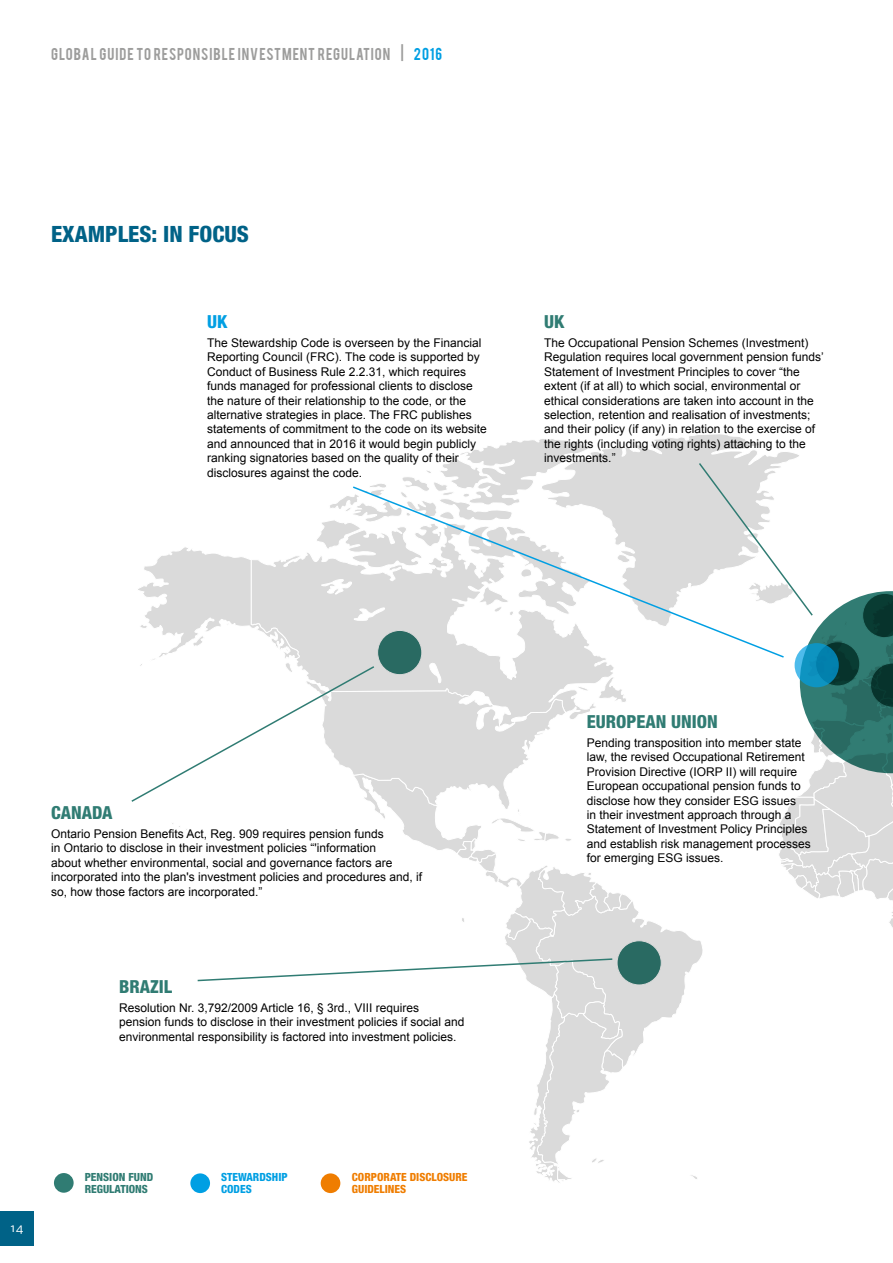
<style>
.page{position:relative;width:893px;height:1263px;background:#fff}
.page>*{position:absolute;margin:0;border:0;box-sizing:border-box;transform-origin:0 0}
.t1{font:800 condensed 22.5px "Helvetica Neue LT Pro";color:#006287}
.t2{font:800 condensed 18px "Helvetica Neue LT Pro";color:#307c73}
.t3{font:800 condensed 18px "Helvetica Neue LT Pro";color:#009fe3}
.t4{font:13.5px "Bebas";letter-spacing:.07em;color:#9d9d9c}
.t5{font:12px/14.4px "Arial";color:#000}
.t6{font:12px "Alright Sans";color:#fff}
.t7{font:800 condensed 11.25px/12px "Helvetica Neue LT Pro";color:#ef7d00}
.t8{font:800 condensed 11.25px/12px "Helvetica Neue LT Pro";color:#307c73}
.t9{font:800 condensed 11.25px/12px "Helvetica Neue LT Pro";color:#009fe3}
.s1{color:#009fe3}
</style>
<div class="page">
<div style="left:0;top:1212px;width:34px;height:34px;background:#006287"></div>
<svg style="left:628px;top:434px;width:171px;height:27px"></svg>
<svg style="left:448px;top:439px;width:180px;height:22px"></svg>
<svg style="left:131px;top:461px;width:762px;height:724px"></svg>
<div style="left:54px;top:1173px;width:20px;height:20px;background:#307c73;border-radius:50%"></div>
<div style="left:190px;top:1173px;width:20px;height:20px;background:#009fe3;border-radius:50%"></div>
<div style="left:321px;top:1173px;width:19px;height:20px;background:#ef7d00;border-radius:50%"></div>
<p class="t4" style="left:51px;top:44px;width:393px">GLOBAL GUIDE TO RESPONSIBLE INVESTMENT REGULATION | <span class="s1">2016</span></p>
<h1 class="t1" style="left:51px;top:220px;width:199px">EXAMPLES: IN FOCUS</h1>
<h2 class="t3" style="left:207px;top:311px;width:22px">UK</h2>
<p class="t5" style="left:207px;top:336px;width:281px">The Stewardship Code is overseen by the Financial Reporting Council (FRC). The code is supported by Conduct of Business Rule 2.2.31, which requires funds managed for professional clients to disclose the nature of their relationship to the code, or the alternative strategies in place. The FRC publishes statements of commitment to the code on its website and announced that in 2016 it would begin publicly ranking signatories based on the quality of their disclosures against the code.</p>
<h2 class="t2" style="left:544px;top:311px;width:22px">UK</h2>
<p class="t5" style="left:544px;top:336px;width:281px">The Occupational Pension Schemes (Investment)<br>Regulation requires local government pension funds’ Statement of Investment Principles to cover “the extent (if at all) to which social, environmental or ethical considerations are taken into account in the selection, retention and realisation of investments; and their policy (if any) in relation to the exercise of the rights (including voting rights) attaching to the investments.”</p>
<h2 class="t2" style="left:51px;top:802px;width:63px">CANADA</h2>
<p class="t5" style="left:51px;top:827px;width:373px">Ontario Pension Benefits Act, Reg. 909 requires pension funds<br>in Ontario to disclose in their investment policies “'information<br>about whether environmental, social and governance factors are incorporated into the plan's investment policies and procedures and, if so, how those factors are incorporated.”</p>
<h2 class="t2" style="left:119px;top:976px;width:54px">BRAZIL</h2>
<p class="t5" style="left:119px;top:1001px;width:347px">Resolution Nr. 3,792/2009 Article 16, § 3rd., VIII requires<br>pension funds to disclose in their investment policies if social and environmental responsibility is factored into investment policies.</p>
<p class="t6" style="left:10px;top:1220px;width:15px">14</p>
<p class="t8" style="left:85px;top:1171px;width:70px">PENSION FUND<br>REGULATIONS</p>
<p class="t7" style="left:352px;top:1171px;width:117px">CORPORATE DISCLOSURE<br>GUIDELINES</p>
<p class="t9" style="left:221px;top:1171px;width:68px">STEWARDSHIP<br>CODES</p>
<h2 class="t2" style="left:587px;top:711px;width:133px">EUROPEAN UNION</h2>
<p class="t5" style="left:587px;top:736px;width:226px">Pending transposition into member state law, the revised Occupational Retirement Provision Directive (IORP II) will require European occupational pension funds to disclose how they consider ESG issues<br>in their investment approach through a Statement of Investment Policy Principles and establish risk management processes for emerging ESG issues.</p>
</div>
